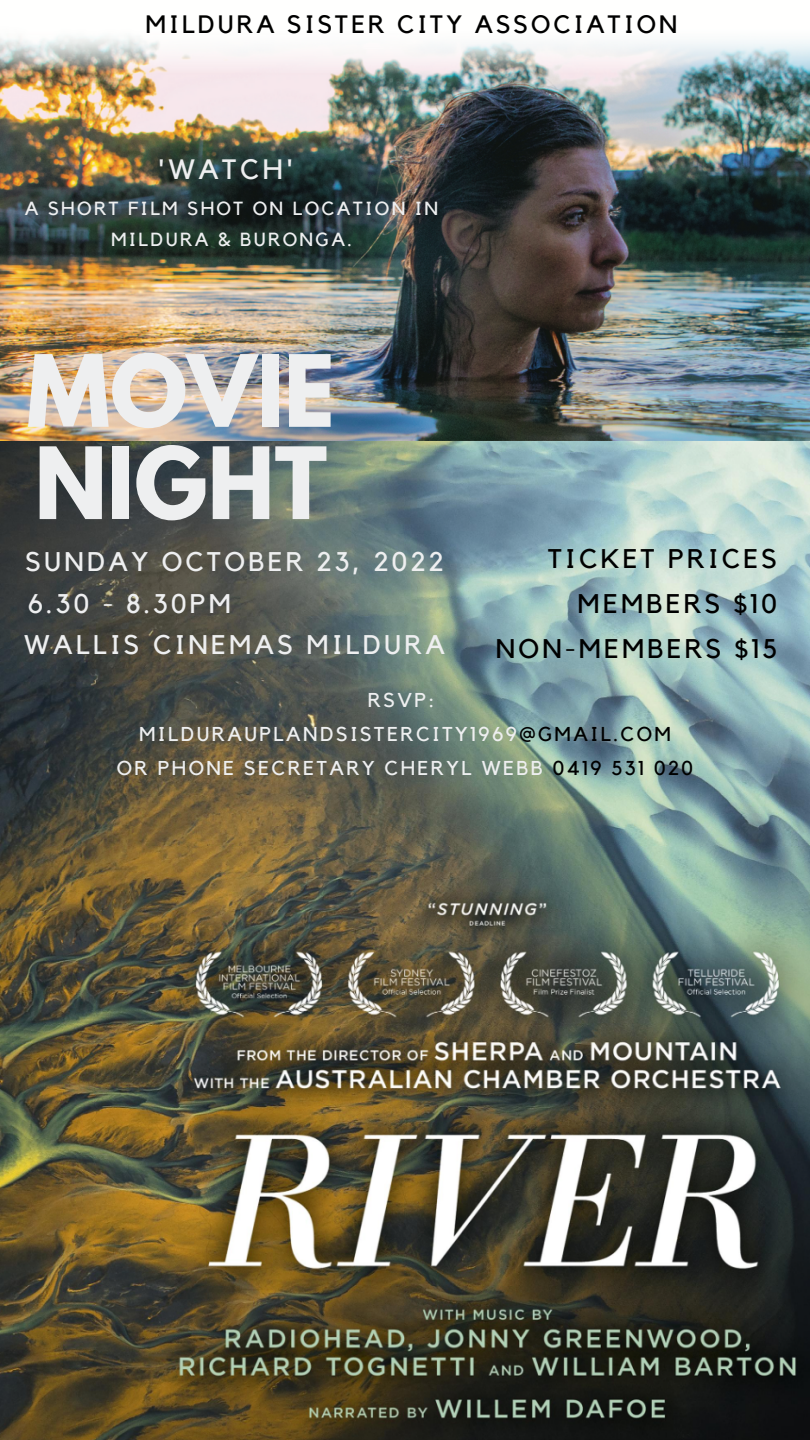
<style>
.page{position:relative;width:810px;height:1440px;background:#fff}
.page>*{position:absolute;margin:0;border:0;box-sizing:border-box;transform-origin:0 0}
.t1{font:700 88.2px/92.2px "League Spartan";color:#eeeff0}
.t2{font:27.9px "Kollektif";letter-spacing:.12em;color:#eeeff0}
.t3{font:26.9px "Kollektif";letter-spacing:.12em;color:#eeeff0}
.t4{font:26.9px/45px "Kollektif";letter-spacing:.12em;color:#000;text-align:right}
.t5{font:25.1px "Kollektif";letter-spacing:.12em;color:#000}
.t6{font:20px/33.8px "Kollektif";letter-spacing:.12em;color:#eeeff0;text-align:center}
.t7{font:18.9px/31.5px "Kollektif";letter-spacing:.12em;color:#eeeff0;text-align:center}
.s1{color:#000}
</style>
<div class="page">
<img style="left:0;top:441px;width:810px;height:999px">
<img style="left:0;top:37px;width:810px;height:404px">
<p class="t5" style="left:145px;top:13px;width:533px">MILDURA SISTER CITY ASSOCIATION</p>
<h2 class="t2" style="left:158px;top:156px;width:137px">'WATCH'</h2>
<p class="t7" style="left:25px;top:193px;width:415px">A SHORT FILM SHOT ON LOCATION IN<br>MILDURA &amp; BURONGA.</p>
<h1 class="t1" style="left:27px;top:356px;width:310px">MOVIE<br>NIGHT</h1>
<h3 class="t4" style="left:496px;top:537px;width:283px">TICKET PRICES<br>MEMBERS $10<br>NON-MEMBERS $15</h3>
<p class="t6" style="left:117px;top:684px;width:578px">RSVP:<br>MILDURAUPLANDSISTERCITY1969<span class="s1">@GMAIL.COM<br></span>OR PHONE SECRETARY CHERYL WEBB <span class="s1">0419 531 020</span></p>
<h3 class="t3" style="left:25px;top:550px;width:420px">SUNDAY OCTOBER 23, 2022</h3>
<h3 class="t3" style="left:28px;top:591px;width:205px">6.30 - 8.30PM</h3>
<h3 class="t3" style="left:24px;top:632px;width:422px">WALLIS CINEMAS MILDURA</h3>
</div>
